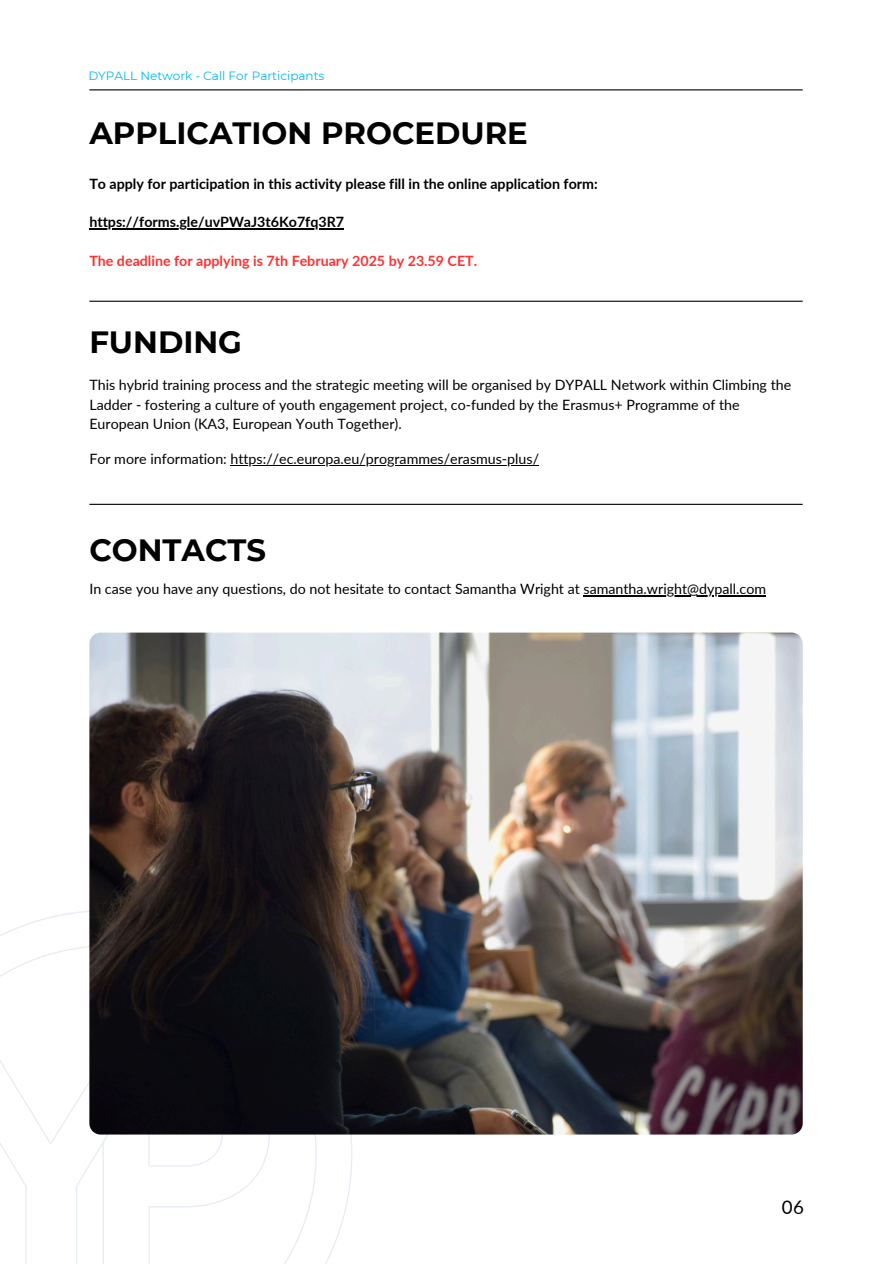
<style>
.page{position:relative;width:894px;height:1264px;background:#fff}
.page>*{position:absolute;margin:0;border:0;box-sizing:border-box;transform-origin:0 0}
.t1{font:700 30.75px "Montserrat";color:#000}
.t2{font:18.75px "Lato";color:#000}
.t3{font:14.25px/19.6px "Lato";color:#000}
.t4{font:700 14.25px "Lato";color:#000}
.t5{font:700 14.25px "Lato";color:#ff3131}
.t6{font:12px "Montserrat";color:#00b9f2}
</style>
<div class="page">
<hr style="left:89px;top:89px;width:713px;height:1px;background:#000">
<hr style="left:89px;top:301px;width:713px;height:1px;background:#000">
<hr style="left:89px;top:504px;width:713px;height:1px;background:#000">
<svg style="left:0;top:910px;width:352px;height:353px"></svg>
<svg style="left:0;top:1057px;width:271px;height:206px"></svg>
<img style="left:89px;top:632px;width:713px;height:502px;border-radius:11px">
<hr style="left:89px;top:228px;width:255px;height:2px;background:#000">
<hr style="left:230px;top:465px;width:309px;height:1px;background:#000">
<hr style="left:583px;top:595px;width:182px;height:1px;background:#000">
<h1 class="t6" style="left:88px;top:68px;width:237px">DYPALL Network - Call For Participants</h1>
<p class="t1" style="left:89px;top:115px;width:440px">APPLICATION PROCEDURE</p>
<h2 class="t4" style="left:89px;top:175px;width:509px">To apply for participation in this activity please fill in the online application form:</h2>
<h2 class="t4" style="left:89px;top:213px;width:256px">https://forms.gle/uvPWaJ3t6Ko7fq3R7</h2>
<h2 class="t5" style="left:89px;top:252px;width:389px">The deadline for applying is 7th February 2025 by 23.59 CET.</h2>
<h1 class="t1" style="left:89px;top:323px;width:154px">FUNDING</h1>
<h3 class="t3" style="left:89px;top:375px;width:703px">This hybrid training process and the strategic meeting will be organised by DYPALL Network within Climbing the<br>Ladder - fostering a culture of youth engagement project, co-funded by the Erasmus+ Programme of the<br>European Union (KA3, European Youth Together).</h3>
<p class="t3" style="left:89px;top:449px;width:451px">For more information: https://ec.europa.eu/programmes/erasmus-plus/</p>
<h3 class="t1" style="left:89px;top:531px;width:178px">CONTACTS</h3>
<h3 class="t3" style="left:89px;top:579px;width:678px">In case you have any questions, do not hesitate to contact Samantha Wright at samantha.wright@dypall.com</h3>
<p class="t2" style="left:781px;top:1195px;width:24px">06</p>
</div>
